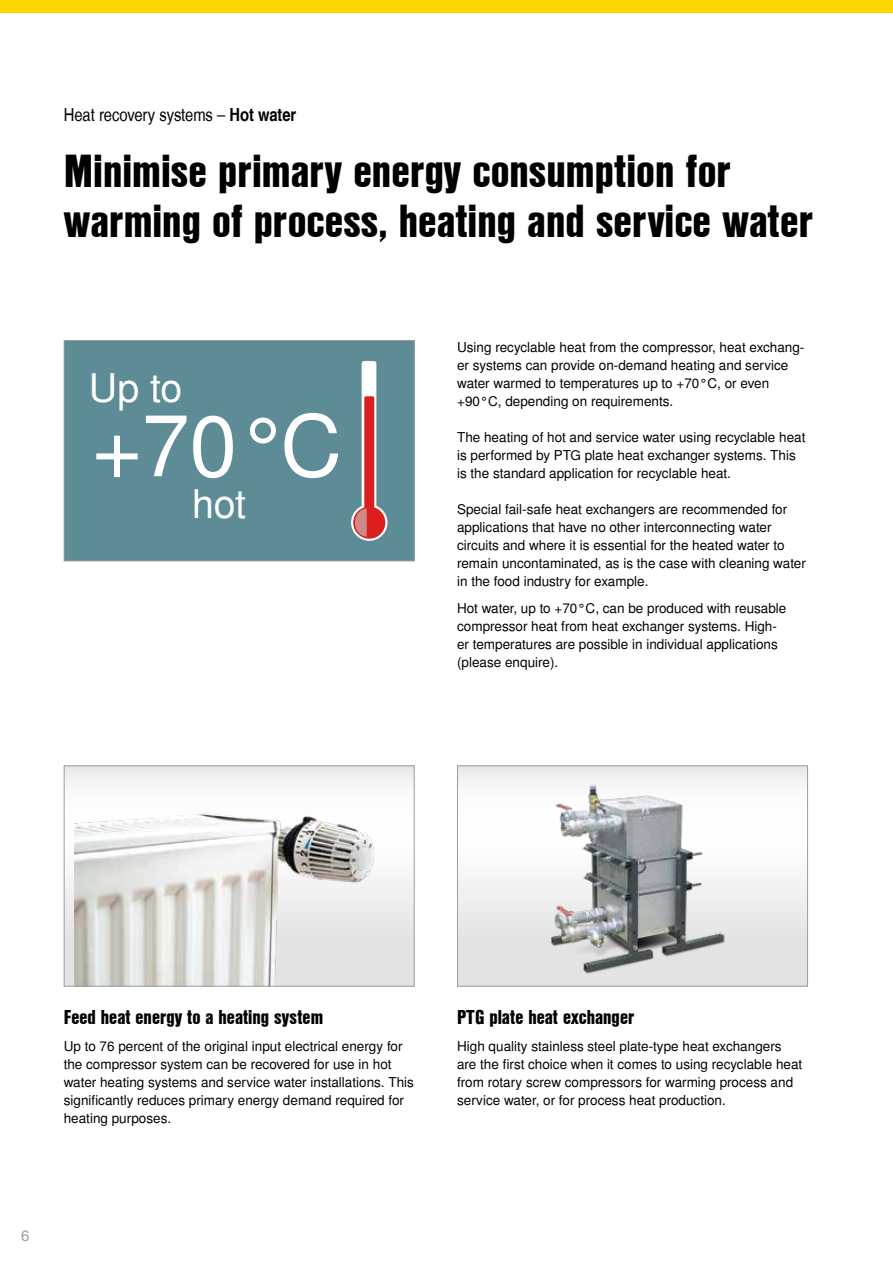
<style>
.page{position:relative;width:893px;height:1263px;background:#fff}
.page>*{position:absolute;margin:0;border:0;box-sizing:border-box;transform-origin:0 0}
.t1{font:85.5px "Nimbus San L";color:#fff}
.t2{font:45px/49.5px "Nimbus San L Bla Con";color:#000}
.t3{font:39.3px "Nimbus San L";letter-spacing:-.005em;color:#fff}
.t4{font:19.5px "Nimbus San L Bla Con";color:#000}
.t5{font:18px "Nimbus San L Reg Con";color:#000}
.t6{font:15px "Nimbus San L";color:#9c9d9d}
.t7{font:13.5px/18px "Nimbus San L";color:#000}
.s1{font-family:"Nimbus San L Bol Con"}
</style>
<div class="page">
<div style="left:0;top:0;width:893px;height:13px;background:#ffd500"></div>
<div style="left:64px;top:341px;width:350px;height:220px;background:#5d8b96"></div>
<svg style="left:362px;top:361px;width:14px;height:175px"></svg>
<svg style="left:351px;top:504px;width:36px;height:37px"></svg>
<div style="left:364px;top:396px;width:10px;height:128px;background:#dd1e1f;border-radius:2px"></div>
<div style="left:353px;top:507px;width:32px;height:32px;background:#dd1e1f;border-radius:50%"></div>
<svg style="left:355px;top:509px;width:12px;height:28px"></svg>
<div style="left:64px;top:340px;width:351px;height:221px;border:1px solid #9c9d9d"></div>
<svg style="left:66px;top:767px;width:347px;height:217px"></svg>
<img style="left:74px;top:767px;width:330px;height:217px">
<div style="left:64px;top:765px;width:351px;height:221px;border:1px solid #9c9d9d"></div>
<svg style="left:459px;top:767px;width:347px;height:217px"></svg>
<img style="left:509px;top:778px;width:247px;height:206px">
<div style="left:457px;top:765px;width:351px;height:221px;border:1px solid #9c9d9d"></div>
<h3 class="t5" style="left:64px;top:104px;width:234px">Heat recovery systems – <span class="s1">Hot water</span></h3>
<h2 class="t2" style="left:64px;top:145px;width:751px">Minimise primary energy consumption for warming of process, heating and service water</h2>
<h3 class="t3" style="left:89px;top:365px;width:95px">Up to</h3>
<h1 class="t1" style="left:92px;top:395px;width:252px">+70°C</h1>
<h3 class="t3" style="left:192px;top:480px;width:56px">hot</h3>
<p class="t7" style="left:457px;top:339px;width:349px">Using recyclable heat from the compressor, heat exchang&shy;er systems can provide on-demand heating and service water warmed to temperatures up to +70°C, or even +90°C, depending on requirements.</p>
<p class="t7" style="left:457px;top:429px;width:350px">The heating of hot and service water using recyclable heat is performed by PTG plate heat exchanger systems. This is the standard application for recyclable heat.</p>
<p class="t7" style="left:457px;top:501px;width:350px">Special fail-safe heat exchangers are recommended for applications that have no other interconnecting water circuits and where it is essential for the heated water to remain uncontaminated, as is the case with cleaning water in the food industry for example.</p>
<p class="t7" style="left:457px;top:600px;width:331px">Hot water, up to +70°C, can be produced with reusable compressor heat from heat exchanger systems. High&shy;er temperatures are possible in individual applications (please enquire).</p>
<h3 class="t4" style="left:64px;top:1003px;width:261px">Feed heat energy to a heating system</h3>
<p class="t7" style="left:64px;top:1038px;width:352px">Up to 76 percent of the original input electrical energy for the compressor system can be recovered for use in hot water heating systems and service water installations. This significantly reduces primary energy demand required for heating purposes.</p>
<p class="t6" style="left:21px;top:1226px;width:10px">6</p>
<h3 class="t4" style="left:457px;top:1003px;width:179px">PTG plate heat exchanger</h3>
<p class="t7" style="left:457px;top:1038px;width:347px">High quality stainless steel plate-type heat exchangers are the first choice when it comes to using recyclable heat from rotary screw compressors for warming process and service water, or for process heat production.</p>
</div>
